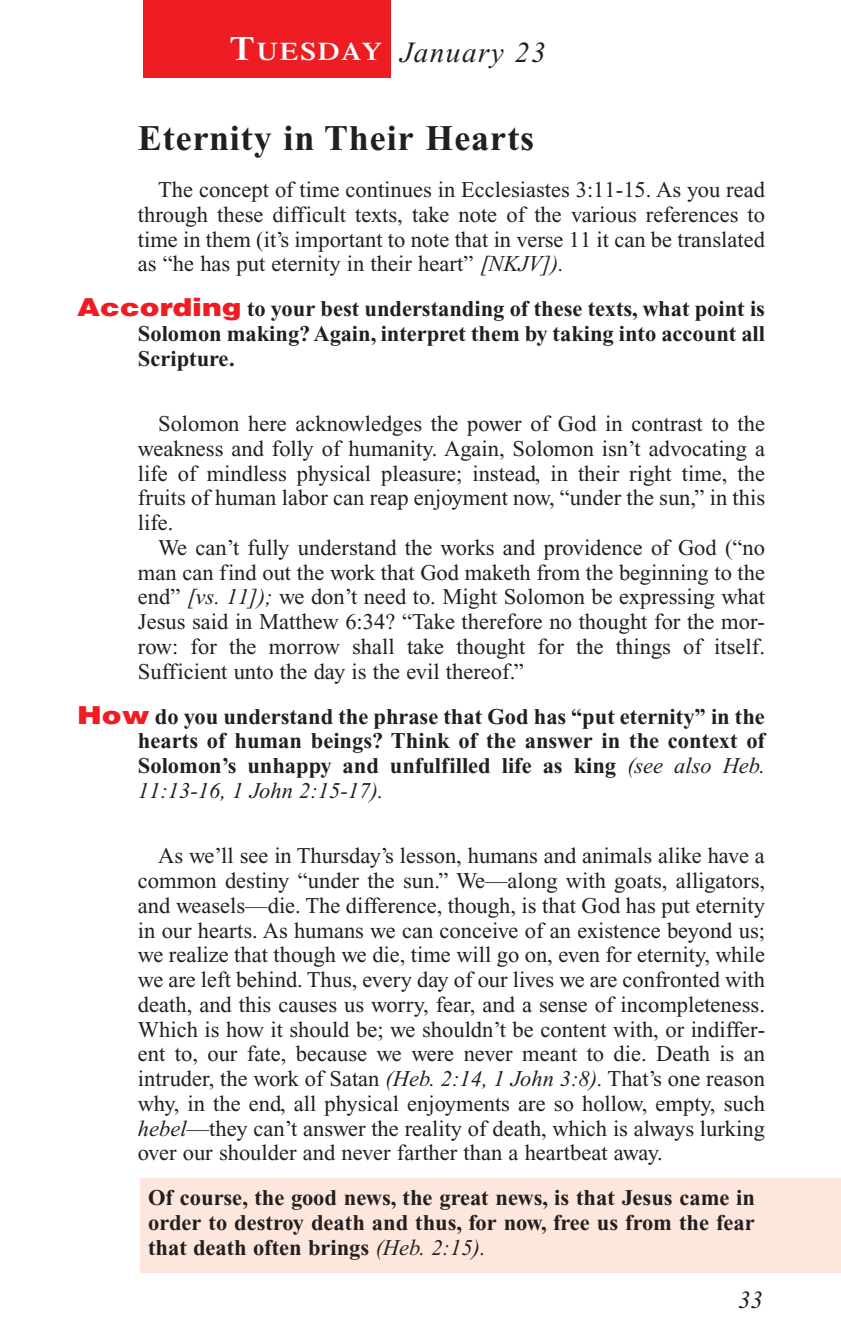
<style>
.page{position:relative;width:841px;height:1337px;background:#fff}
.page>*{position:absolute;margin:0;border:0;box-sizing:border-box;transform-origin:0 0}
.t1{font:700 36px "Times New Roman";letter-spacing:.025em;color:#231f20}
.t2{font:italic 29.25px "Times New Roman";letter-spacing:.05em;color:#231f20}
.t3{font:italic 24.75px "Times New Roman";color:#231f20}
.t4{font:22.5px/24.8px "Times New Roman";color:#231f20;text-align:justify}
.t5{font:700 22.5px/24.8px "Times New Roman";color:#231f20;text-align:justify}
.s1{font-family:"Times";font-weight:600;font-style:normal;font-size:33.75px;color:#fff}
.s2{font-family:"Times";font-weight:600;font-style:normal;font-size:25.2px;color:#fff}
.s3{font-style:italic}
.s4{font-family:"Helvetica";font-weight:900;font-size:24.75px;color:#ee1d23}
.s5{font-weight:400;font-style:italic}
</style>
<div class="page">
<div style="left:141px;top:1178px;width:699px;height:94px;background:#fde7dc"></div>
<div style="left:143px;top:0;width:248px;height:77px;background:#ee1d23"></div>
<h2 class="t2" style="left:230px;top:42px;width:317px"><span class="s1">T</span><span class="s2">UESDAY</span> January 23</h2>
<h1 class="t1" style="left:138px;top:126px;width:398px">Eternity in Their Hearts</h1>
<p class="t4" style="left:138px;top:179px;width:628px;text-indent:20px">The concept of time continues in Ecclesiastes 3:11-15. As you read through these difficult texts, take note of the various references to time in them (it’s important to note that in verse 11 it can be translated as “he has put eternity in their heart” <span class="s3">[NKJV]).</span></p>
<p class="t5" style="left:138px;top:299px;width:628px;text-indent:-61px"><span class="s4">According</span> to your best understanding of these texts, what point is Solomon making? Again, interpret them by taking into account all Scripture.</p>
<p class="t4" style="left:138px;top:413px;width:628px;text-indent:20px">Solomon here acknowledges the power of God in contrast to the weakness and folly of humanity. Again, Solomon isn’t advocating a life of mindless physical pleasure; instead, in their right time, the fruits of human labor can reap enjoyment now, “under the sun,” in this life.</p>
<p class="t4" style="left:138px;top:537px;width:628px;text-indent:20px">We can’t fully understand the works and providence of God (“no man can find out the work that God maketh from the beginning to the end” <span class="s3">[vs. 11]);</span> we don’t need to. Might Solomon be expressing what Jesus said in Matthew 6:34? “Take therefore no thought for the mor&shy;row: for the morrow shall take thought for the things of itself.<br>Sufficient unto the day is the evil thereof.”</p>
<p class="t5" style="left:138px;top:706px;width:628px;text-indent:-61px"><span class="s4">How</span> do you understand the phrase that God has “put eternity” in the hearts of human beings? Think of the answer in the context of Solomon’s unhappy and unfulfilled life as king <span class="s5">(see also Heb.<br>11:13-16, 1 John 2:15-17).</span></p>
<p class="t4" style="left:138px;top:845px;width:628px;text-indent:20px">As we’ll see in Thursday’s lesson, humans and animals alike have a common destiny “under the sun.” We—along with goats, alligators, and weasels—die. The difference, though, is that God has put eternity in our hearts. As humans we can conceive of an existence beyond us; we realize that though we die, time will go on, even for eternity, while we are left behind. Thus, every day of our lives we are confronted with death, and this causes us worry, fear, and a sense of incompleteness.<br>Which is how it should be; we shouldn’t be content with, or indiffer&shy;ent to, our fate, because we were never meant to die. Death is an intruder, the work of Satan <span class="s3">(Heb. 2:14, 1 John 3:8).</span> That’s one reason why, in the end, all physical enjoyments are so hollow, empty, such <span class="s3">hebel</span>—they can’t answer the reality of death, which is always lurking over our shoulder and never farther than a heartbeat away.</p>
<p class="t5" style="left:148px;top:1188px;width:608px">Of course, the good news, the great news, is that Jesus came in order to destroy death and thus, for now, free us from the fear that death often brings <span class="s5">(Heb. 2:15).</span></p>
<p class="t3" style="left:738px;top:1290px;width:26px">33</p>
</div>
